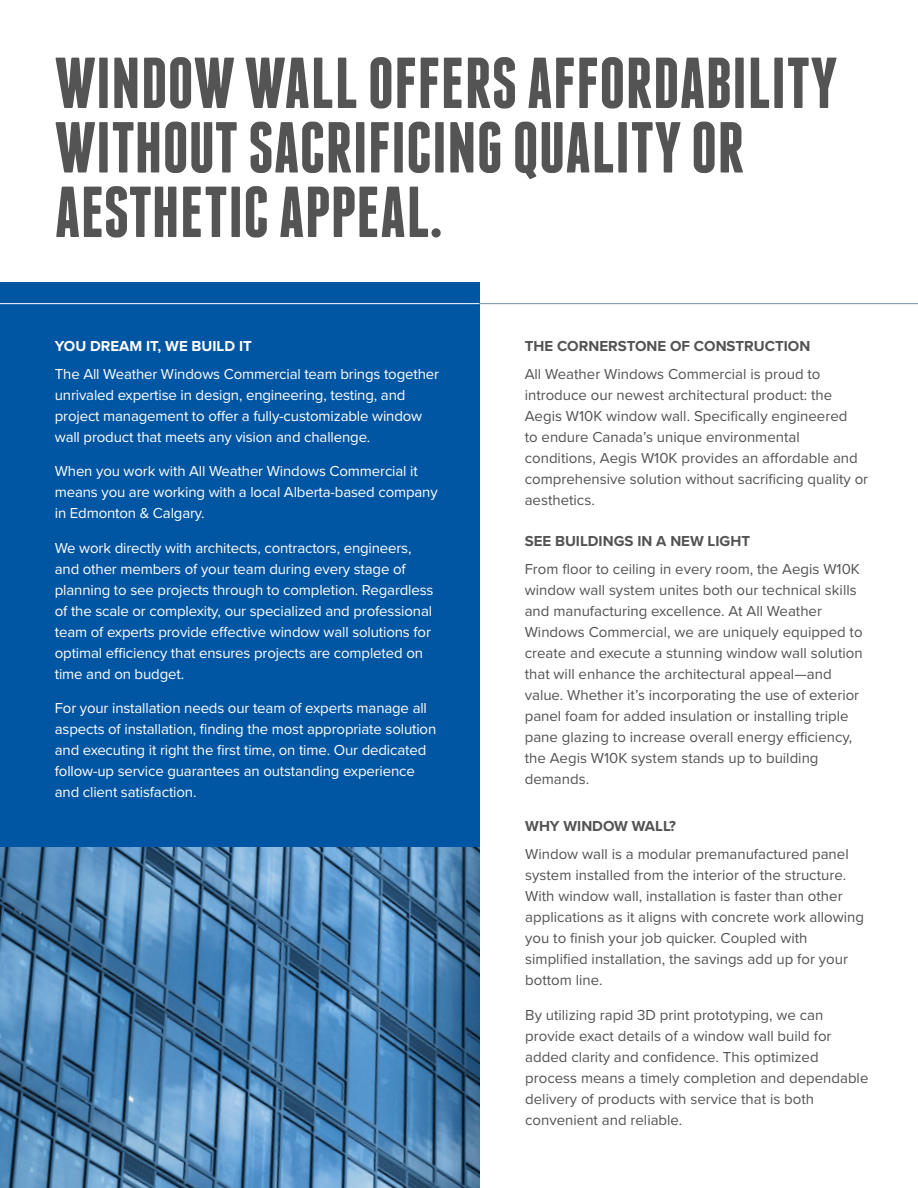
<style>
.page{position:relative;width:918px;height:1188px;background:#fff}
.page>*{position:absolute;margin:0;border:0;box-sizing:border-box;transform-origin:0 0}
.t1{font:700 72px/64.5px "Franchise";letter-spacing:.005em;color:#555455}
.t2{font:15px/21px "Proxima Nova";color:#545354}
.t3{font:15px/21px "Proxima Nova";letter-spacing:-.01em;color:#fff}
.t4{font:700 15px "Proxima Nova";color:#545354}
.t5{font:700 15px "Proxima Nova";color:#fff}
</style>
<div class="page">
<div style="left:0;top:283px;width:479px;height:905px;background:#0056a3"></div>
<svg style="left:0;top:848px;width:479px;height:340px;background:#4d80ab"></svg>
<hr style="left:479px;top:303px;width:439px;height:1px;background:#6c95b5">
<hr style="left:0;top:303px;width:479px;height:1px;background:#fff">
<h1 class="t1" style="left:55px;top:51px;width:784px">WINDOW WALL OFFERS AFFORDABILITY<br>WITHOUT SACRIFICING QUALITY OR<br>AESTHETIC APPEAL.</h1>
<p class="t5" style="left:55px;top:335px;width:199px">YOU DREAM IT, WE BUILD IT</p>
<p class="t3" style="left:55px;top:363px;width:386px">The All Weather Windows Commercial team brings together unrivaled expertise in design, engineering, testing, and project management to offer a fully-customizable window wall product that meets any vision and challenge.</p>
<p class="t3" style="left:55px;top:460px;width:384px">When you work with All Weather Windows Commercial it means you are working with a local Alberta-based company in Edmonton &amp; Calgary.</p>
<p class="t3" style="left:55px;top:537px;width:380px">We work directly with architects, contractors, engineers, and other members of your team during every stage of planning to see projects through to completion. Regardless of the scale or complexity, our specialized and professional team of experts provide effective window wall solutions for optimal efficiency that ensures projects are completed on time and on budget.</p>
<p class="t3" style="left:55px;top:697px;width:383px">For your installation needs our team of experts manage all aspects of installation, finding the most appropriate solution and executing it right the first time, on time. Our dedicated follow-up service guarantees an outstanding experience and client satisfaction.</p>
<p class="t4" style="left:525px;top:335px;width:287px">THE CORNERSTONE OF CONSTRUCTION</p>
<p class="t2" style="left:525px;top:363px;width:345px">All Weather Windows Commercial is proud to introduce our newest architectural product: the Aegis W10K window wall. Specifically engineered<br>to endure Canada’s unique environmental conditions, Aegis W10K provides an affordable and comprehensive solution without sacrificing quality or aesthetics.</p>
<p class="t4" style="left:525px;top:530px;width:227px">SEE BUILDINGS IN A NEW LIGHT</p>
<p class="t2" style="left:525px;top:558px;width:339px">From floor to ceiling in every room, the Aegis W10K window wall system unites both our technical skills and manufacturing excellence. At All Weather Windows Commercial, we are uniquely equipped to create and execute a stunning window wall solution that will enhance the architectural appeal—and value. Whether it’s incorporating the use of exterior panel foam for added insulation or installing triple pane glazing to increase overall energy efficiency, the Aegis W10K system stands up to building demands.</p>
<p class="t4" style="left:525px;top:815px;width:152px">WHY WINDOW WALL?</p>
<p class="t2" style="left:525px;top:843px;width:340px">Window wall is a modular premanufactured panel system installed from the interior of the structure.<br>With window wall, installation is faster than other applications as it aligns with concrete work allowing you to finish your job quicker. Coupled with simplified installation, the savings add up for your bottom line.</p>
<p class="t2" style="left:525px;top:1004px;width:345px">By utilizing rapid 3D print prototyping, we can provide exact details of a window wall build for added clarity and confidence. This optimized process means a timely completion and dependable delivery of products with service that is both convenient and reliable.</p>
</div>
